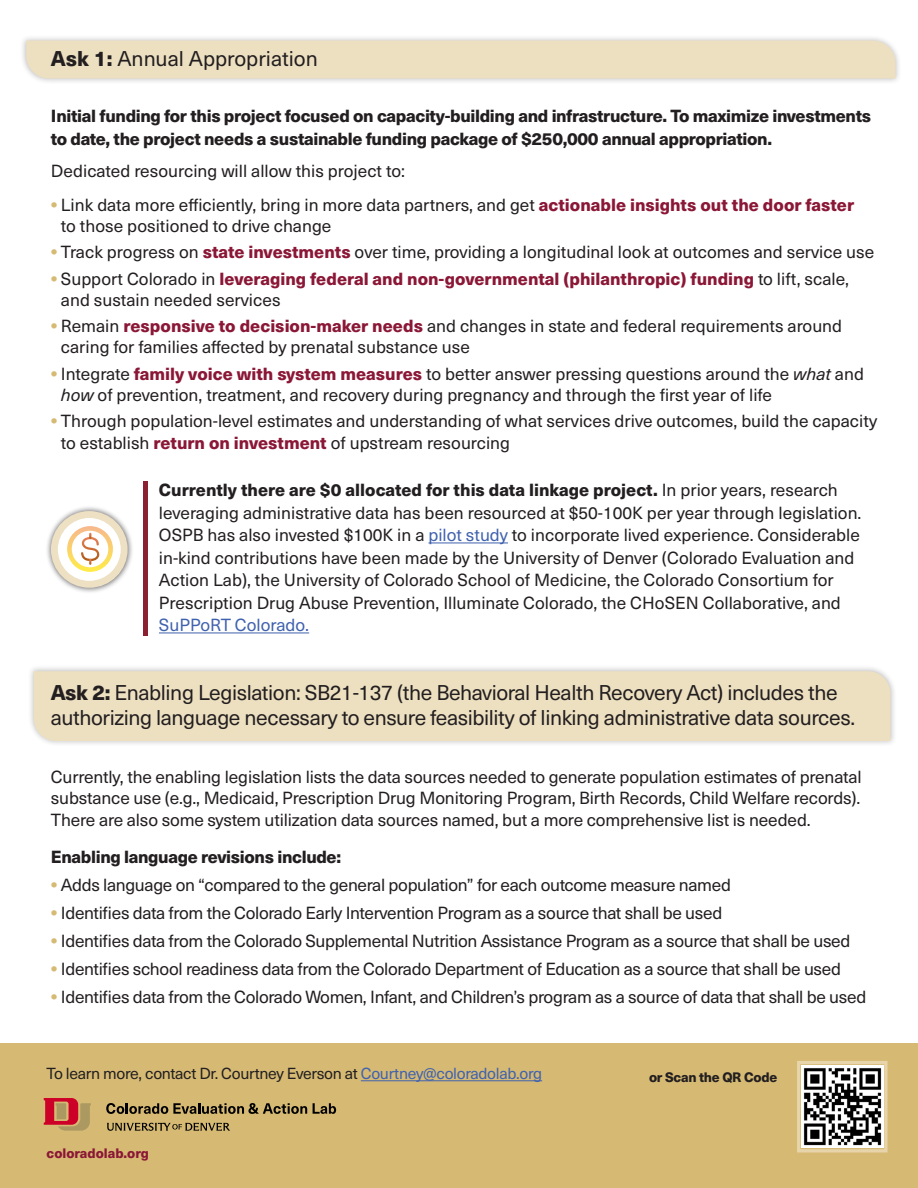
<style>
.page{position:relative;width:918px;height:1188px;background:#fff}
.page>*{position:absolute;margin:0;border:0;box-sizing:border-box;transform-origin:0 0}
.t1{font:21px/25.5px "Neue Haas Unica W1 G";letter-spacing:-.02em;color:#231f20}
.t2{font:21px "Neue Haas Unica W1 G";color:#231f20}
.t3{font:17.25px/22.5px "Neue Haas Unica W1 G";color:#231f20}
.t4{font:17.25px "Neue Haas Unica W1 G";letter-spacing:-.02em;color:#231f20}
.t5{font:800 17.25px/22.5px "Neue Haas Unica W1 G";letter-spacing:-.02em;color:#231f20}
.t6{font:800 17.25px/21px "Neue Haas Unica W1 G";color:#8b1736}
.t7{font:15.75px "Neue Haas Unica W1 G";letter-spacing:-.02em;color:#231f20}
.t8{font:800 13.5px "Neue Haas Unica W1 G";letter-spacing:-.02em;color:#231f20}
.t9{font:800 13.5px "Neue Haas Unica W1 G";color:#8b1736}
.s1{font-weight:800}
.s2{font-weight:800;color:#d6ba74}
.s3{font-weight:800;color:#8b1736}
.s4{color:#d6ba74}
.s5{font-weight:400;color:#231f20}
.s6{font-style:italic}
.s7{color:#4062ae}
</style>
<div class="page">
<div style="left:0;top:1043px;width:918px;height:145px;background:#d6ba74"></div>
<div style="left:28px;top:665px;width:868px;height:82px;background:#231f20;opacity:.3"></div>
<div style="left:34px;top:671px;width:857px;height:70px;background:#ede0c1"></div>
<div style="left:20px;top:34px;width:882px;height:51px;background:#231f20;opacity:.3"></div>
<div style="left:26px;top:41px;width:870px;height:37px;background:#ede0c1"></div>
<hr style="left:428px;top:543px;width:80px;height:1px;background:#4062ae">
<hr style="left:159px;top:633px;width:150px;height:1px;background:#4062ae">
<div style="left:45px;top:505px;width:88px;height:89px;background:#231f20;opacity:.75"></div>
<svg style="left:54px;top:515px;width:70px;height:69px"></svg>
<div style="left:51px;top:511px;width:77px;height:77px;border:7px solid #ede0c3;border-radius:50%"></div>
<svg style="left:67px;top:526px;width:46px;height:46px"></svg>
<div style="left:143px;top:481px;width:5px;height:155px;background:#8b2031"></div>
<hr style="left:361px;top:1080px;width:181px;height:1px;background:#4062ae">
<img style="left:801px;top:1066px;width:82px;height:82px">
<div style="left:797px;top:1061px;width:91px;height:91px;border:3px solid #e7d4aa"></div>
<svg style="left:107px;top:1123px;width:123px;height:8px"></svg>
<svg style="left:44px;top:1098px;width:47px;height:33px"></svg>
<svg style="left:106px;top:1103px;width:201px;height:11px"></svg>
<svg style="left:313px;top:1103px;width:23px;height:11px"></svg>
<p class="t2" style="left:51px;top:43px;width:268px"><span class="s1">Ask 1:</span> Annual Appropriation</p>
<p class="t5" style="left:51px;top:104px;width:822px">Initial funding for this project focused on capacity-building and infrastructure. To maximize investments to date, the project needs a sustainable funding package of $250,000 annual appropriation.</p>
<p class="t3" style="left:51px;top:159px;width:356px">Dedicated resourcing will allow this project to:</p>
<p class="t3" style="left:61px;top:193px;width:795px;line-height:21px;text-indent:-10px"><span class="s2">•</span> Link data more efficiently, bring in more data partners, and get <span class="s3">actionable insights out the door faster </span>to those positioned to drive change</p>
<p class="t3" style="left:51px;top:240px;width:825px"><span class="s2">•</span> Track progress on <span class="s3">state investments</span> over time, providing a longitudinal look at outcomes and service use</p>
<p class="t6" style="left:61px;top:267px;width:790px;text-indent:-10px"><span class="s4">•</span> <span class="s5">Support Colorado in</span> leveraging federal and non-governmental (philanthropic) funding <span class="s5">to lift, scale, and sustain needed services</span></p>
<p class="t3" style="left:61px;top:315px;width:783px;line-height:21px;text-indent:-10px"><span class="s2">•</span> Remain <span class="s3">responsive to decision-maker needs</span> and changes in state and federal requirements around caring for families affected by prenatal substance use</p>
<p class="t3" style="left:61px;top:362px;width:805px;line-height:21px;text-indent:-10px"><span class="s2">•</span> Integrate <span class="s3">family voice with system measures</span> to better answer pressing questions around the <span class="s6">what</span> and <span class="s6">how</span> of prevention, treatment, and recovery during pregnancy and through the first year of life</p>
<p class="t3" style="left:61px;top:409px;width:818px;text-indent:-10px"><span class="s2">•</span> Through population-level estimates and understanding of what services drive outcomes, build the capacity to establish <span class="s3">return on investment</span> of upstream resourcing</p>
<p class="t3" style="left:159px;top:478px;width:704px"><span class="s1">Currently there are $0 allocated for this data linkage project.</span> In prior years, research leveraging administrative data has been resourced at $50-100K per year through legislation.<br>OSPB has also invested $100K in a <span class="s7">pilot study</span> to incorporate lived experience. Considerable in-kind contributions have been made by the University of Denver (Colorado Evaluation and Action Lab), the University of Colorado School of Medicine, the Colorado Consortium for Prescription Drug Abuse Prevention, Illuminate Colorado, the CHoSEN Collaborative, and <span class="s7">SuPPoRT Colorado.</span></p>
<p class="t1" style="left:51px;top:679px;width:806px"><span class="s1">Ask 2:</span> Enabling Legislation: SB21-137 (the Behavioral Health Recovery Act) includes the authorizing language necessary to ensure feasibility of linking administrative data sources.</p>
<p class="t3" style="left:51px;top:765px;width:812px;line-height:21.8px;text-align:justify">Currently, the enabling legislation lists the data sources needed to generate population estimates of prenatal substance use (e.g., Medicaid, Prescription Drug Monitoring Program, Birth Records, Child Welfare records).<br>There are also some system utilization data sources named, but a more comprehensive list is needed.</p>
<p class="t5" style="left:51px;top:845px;width:292px">Enabling language revisions include:</p>
<p class="t4" style="left:51px;top:872px;width:682px"><span class="s2">•</span> Adds language on “compared to the general population” for each outcome measure named</p>
<p class="t4" style="left:51px;top:900px;width:673px"><span class="s2">•</span> Identifies data from the Colorado Early Intervention Program as a source that shall be used</p>
<p class="t4" style="left:51px;top:928px;width:801px"><span class="s2">•</span> Identifies data from the Colorado Supplemental Nutrition Assistance Program as a source that shall be used</p>
<p class="t4" style="left:51px;top:956px;width:792px"><span class="s2">•</span> Identifies school readiness data from the Colorado Department of Education as a source that shall be used</p>
<p class="t4" style="left:51px;top:984px;width:817px"><span class="s2">•</span> Identifies data from the Colorado Women, Infant, and Children’s program as a source of data that shall be used</p>
<p class="t7" style="left:46px;top:1062px;width:497px">To learn more, contact Dr. Courtney Everson at <span class="s7">Courtney@coloradolab.org</span></p>
<p class="t8" style="left:649px;top:1067px;width:130px">or Scan the QR Code</p>
<p class="t9" style="left:46px;top:1143px;width:104px">coloradolab.org</p>
</div>
